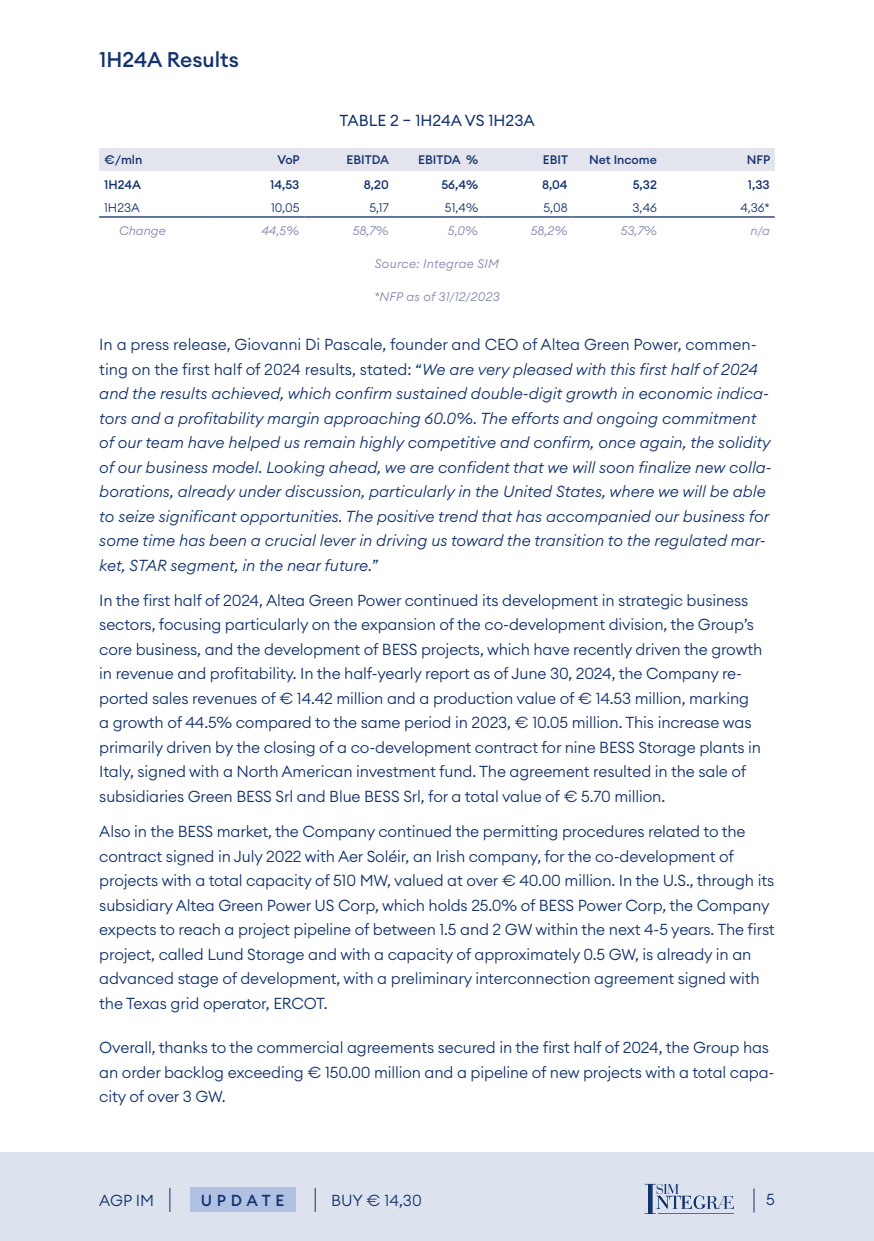
<style>
.page{position:relative;width:874px;height:1241px;background:#fff}
.page>*{position:absolute;margin:0;border:0;box-sizing:border-box;transform-origin:0 0}
.t1{font:500 21px "Euclid Circular A";color:#13336d}
.t2{font:300 15.75px/24.5px "Euclid Circular A";letter-spacing:-.01em;color:#13336d}
.t3{font:italic 300 15.75px/24.5px "Euclid Circular A";color:#13336d}
.t4{font:15.75px "Euclid Circular A";color:#13336d}
.t5{font:500 15.75px "Euclid Circular A";letter-spacing:.3em;color:#13336d}
.t6{font:italic 300 12.25px "Euclid Circular A";letter-spacing:.02em;color:#8186af}
.t7{font:500 12.25px "Euclid Circular A";color:#13336d}
.t8{font:300 12.25px "Euclid Circular A";color:#13336d}
.s1{font-style:normal}
</style>
<div class="page">
<div style="left:0;top:1152px;width:873px;height:88px;background:#dde3ee"></div>
<svg style="left:169px;top:1187px;width:1px;height:24px"></svg>
<div style="left:189px;top:1187px;width:106px;height:24px;background:#b1c1e4"></div>
<svg style="left:314px;top:1187px;width:1px;height:24px"></svg>
<svg style="left:753px;top:1188px;width:1px;height:24px"></svg>
<svg style="left:644px;top:1183px;width:89px;height:30px"></svg>
<div style="left:99px;top:148px;width:675px;height:23px;background:#e4e4ef"></div>
<hr style="left:99px;top:216px;width:116px;height:1px;background:#13336d">
<hr style="left:215px;top:216px;width:89px;height:1px;background:#13336d">
<hr style="left:304px;top:216px;width:89px;height:1px;background:#13336d">
<hr style="left:393px;top:216px;width:90px;height:1px;background:#13336d">
<hr style="left:483px;top:216px;width:89px;height:1px;background:#13336d">
<hr style="left:572px;top:216px;width:89px;height:1px;background:#13336d">
<hr style="left:661px;top:216px;width:113px;height:1px;background:#13336d">
<h1 class="t1" style="left:99px;top:46px;width:141px">1H24A Results</h1>
<p class="t4" style="left:339px;top:110px;width:197px">TABLE 2 – 1H24A VS 1H23A</p>
<p class="t7" style="left:104px;top:152px;width:40px">€/mln</p>
<p class="t7" style="left:277px;top:152px;width:24px">VoP</p>
<p class="t7" style="left:346px;top:152px;width:44px">EBITDA</p>
<p class="t7" style="left:418px;top:152px;width:62px">EBITDA %</p>
<p class="t7" style="left:542px;top:152px;width:27px">EBIT</p>
<p class="t7" style="left:589px;top:152px;width:69px">Net Income</p>
<p class="t7" style="left:746px;top:152px;width:25px">NFP</p>
<p class="t7" style="left:104px;top:177px;width:38px">1H24A</p>
<p class="t7" style="left:270px;top:177px;width:31px">14,53</p>
<p class="t7" style="left:363px;top:177px;width:26px">8,20</p>
<p class="t7" style="left:441px;top:177px;width:38px">56,4%</p>
<p class="t7" style="left:541px;top:177px;width:27px">8,04</p>
<p class="t7" style="left:632px;top:177px;width:26px">5,32</p>
<p class="t7" style="left:747px;top:177px;width:23px">1,33</p>
<p class="t8" style="left:104px;top:200px;width:37px">1H23A</p>
<p class="t8" style="left:271px;top:200px;width:30px">10,05</p>
<p class="t8" style="left:369px;top:200px;width:21px">5,17</p>
<p class="t8" style="left:444px;top:200px;width:35px">51,4%</p>
<p class="t8" style="left:543px;top:200px;width:26px">5,08</p>
<p class="t8" style="left:632px;top:200px;width:26px">3,46</p>
<p class="t8" style="left:740px;top:200px;width:31px">4,36*</p>
<p class="t6" style="left:119px;top:223px;width:48px">Change</p>
<p class="t6" style="left:261px;top:223px;width:39px">44,5%</p>
<p class="t6" style="left:352px;top:223px;width:38px">58,7%</p>
<p class="t6" style="left:447px;top:223px;width:32px">5,0%</p>
<p class="t6" style="left:530px;top:223px;width:38px">58,2%</p>
<p class="t6" style="left:620px;top:223px;width:38px">53,7%</p>
<p class="t6" style="left:750px;top:223px;width:21px">n/a</p>
<p class="t6" style="left:375px;top:256px;width:125px">Source: Integrae SIM</p>
<p class="t6" style="left:374px;top:289px;width:127px">*NFP as of 31/12/2023</p>
<p class="t3" style="left:99px;top:332px;width:673px"><span class="s1">In a press release, Giovanni Di Pascale, founder and CEO of Altea Green Power, commen&shy;ting on the first half of 2024 results, stated: “</span>We are very pleased with this first half of 2024 and the results achieved, which confirm sustained double-digit growth in economic indica&shy;tors and a profitability margin approaching 60.0%. The efforts and ongoing commitment of our team have helped us remain highly competitive and confirm, once again, the solidity of our business model. Looking ahead, we are confident that we will soon finalize new colla&shy;borations, already under discussion, particularly in the United States, where we will be able to seize significant opportunities. The positive trend that has accompanied our business for some time has been a crucial lever in driving us toward the transition to the regulated mar&shy;ket, STAR segment, in the near future.<span class="s1">”</span></p>
<p class="t2" style="left:99px;top:587px;width:664px">In the first half of 2024, Altea Green Power continued its development in strategic business sectors, focusing particularly on the expansion of the co-development division, the Group’s core business, and the development of BESS projects, which have recently driven the growth in revenue and profitability. In the half-yearly report as of June 30, 2024, the Company re&shy;ported sales revenues of € 14.42 million and a production value of € 14.53 million, marking a growth of 44.5% compared to the same period in 2023, € 10.05 million. This increase was primarily driven by the closing of a co-development contract for nine BESS Storage plants in Italy, signed with a North American investment fund. The agreement resulted in the sale of subsidiaries Green BESS Srl and Blue BESS Srl, for a total value of € 5.70 million.</p>
<p class="t2" style="left:99px;top:818px;width:676px">Also in the BESS market, the Company continued the permitting procedures related to the contract signed in July 2022 with Aer Soléir, an Irish company, for the co-development of projects with a total capacity of 510 MW, valued at over € 40.00 million. In the U.S., through its subsidiary Altea Green Power US Corp, which holds 25.0% of BESS Power Corp, the Company expects to reach a project pipeline of between 1.5 and 2 GW within the next 4-5 years. The first project, called Lund Storage and with a capacity of approximately 0.5 GW, is already in an advanced stage of development, with a preliminary interconnection agreement signed with the Texas grid operator, ERCOT.</p>
<p class="t2" style="left:99px;top:1034px;width:676px">Overall, thanks to the commercial agreements secured in the first half of 2024, the Group has an order backlog exceeding € 150.00 million and a pipeline of new projects with a total capa&shy;city of over 3 GW.</p>
<p class="t2" style="left:99px;top:1187px;width:56px">AGP IM</p>
<p class="t5" style="left:201px;top:1190px;width:85px">UPDATE</p>
<p class="t2" style="left:331px;top:1187px;width:92px">BUY € 14,30</p>
<p class="t2" style="left:765px;top:1186px;width:10px">5</p>
</div>
